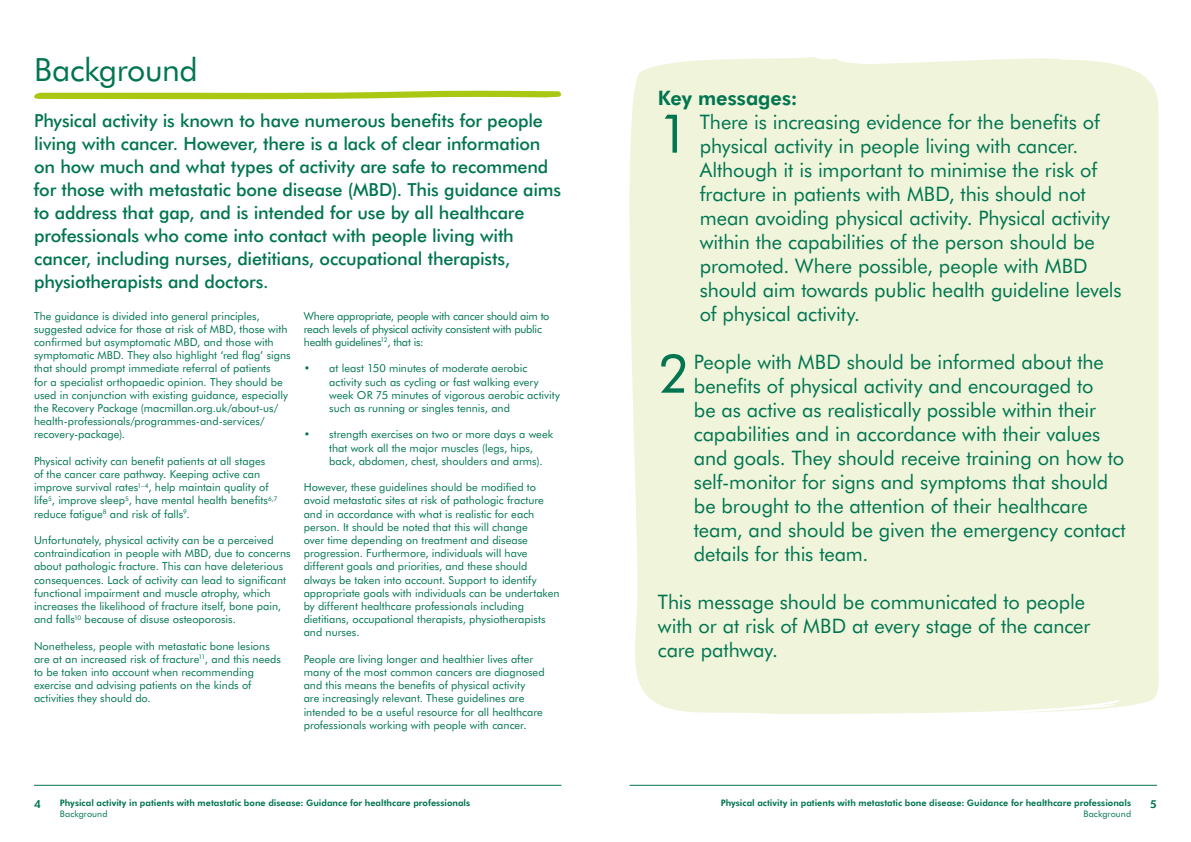
<style>
.page{position:relative;width:1191px;height:842px;background:#fff}
.page>*{position:absolute;margin:0;border:0;box-sizing:border-box;transform-origin:0 0}
.t1{font:53.6px "Futura BT";color:#007550}
.t2{font:32px "Futura BT";letter-spacing:-.015em;color:#007550}
.t3{font:20px/24px "Futura BT";letter-spacing:-.005em;color:#007550}
.t4{font:800 20px "Futura BT";color:#007550}
.t5{font:500 18px/23px "Futura BT";letter-spacing:-.01em;color:#007550}
.t6{font:11px/13.2px "Futura BT";color:#007550}
.t7{font:11px/13.2px "Futura BT";letter-spacing:-.02em;color:#007550}
.t8{font:800 11px "Futura BT";color:#007550}
.t9{font:800 9px "Futura BT";color:#007550}
.t10{font:9px "Futura BT";letter-spacing:.005em;color:#007550}
</style>
<div class="page">
<hr style="left:34px;top:785px;width:527px;height:1px;background:#007550">
<hr style="left:629px;top:785px;width:528px;height:1px;background:#007550">
<div style="left:629px;top:57px;width:530px;height:657px;background:#eff4da"></div>
<svg style="left:34px;top:91px;width:527px;height:9px"></svg>
<h2 class="t2" style="left:34px;top:50px;width:165px">Background</h2>
<p class="t5" style="left:34px;top:109px;width:529px">Physical activity is known to have numerous benefits for people living with cancer. However, there is a lack of clear information on how much and what types of activity are safe to recommend for those with metastatic bone disease (MBD). This guidance aims to address that gap, and is intended for use by all healthcare professionals who come into contact with people living with cancer, including nurses, dietitians, occupational therapists, physiotherapists and doctors.</p>
<p class="t6" style="left:34px;top:309px;width:258px">The guidance is divided into general principles, suggested advice for those at risk of MBD, those with confirmed but asymptomatic MBD, and those with symptomatic MBD. They also highlight ‘red flag’ signs that should prompt immediate referral of patients<br>for a specialist orthopaedic opinion. They should be used in conjunction with existing guidance, especially the Recovery Package (macmillan.org.uk/about-us/ health-professionals/programmes-and-services/ recovery-package).</p>
<p class="t6" style="left:34px;top:454px;width:245px">Physical activity can benefit patients at all stages<br>of the cancer care pathway. Keeping active can improve survival rates<sup>1–4</sup>, help maintain quality of life<sup>5</sup>, improve sleep<sup>5</sup>, have mental health benefits<sup>6,7 </sup>reduce fatigue<sup>8</sup> and risk of falls<sup>9</sup>.</p>
<p class="t6" style="left:34px;top:533px;width:258px">Unfortunately, physical activity can be a perceived contraindication in people with MBD, due to concerns about pathologic fracture. This can have deleterious consequences. Lack of activity can lead to significant functional impairment and muscle atrophy, which increases the likelihood of fracture itself, bone pain, and falls<sup>10</sup> because of disuse osteoporosis.</p>
<p class="t6" style="left:34px;top:639px;width:248px">Nonetheless, people with metastatic bone lesions are at an increased risk of fracture<sup>11</sup>, and this needs to be taken into account when recommending exercise and advising patients on the kinds of activities they should do.</p>
<p class="t7" style="left:304px;top:309px;width:247px">Where appropriate, people with cancer should aim to reach levels of physical activity consistent with public health guidelines<sup>12</sup>, that is:</p>
<p class="t6" style="left:329px;top:362px;width:232px;text-indent:-26px">• at least 150 minutes of moderate aerobic activity such as cycling or fast walking every week OR 75 minutes of vigorous aerobic activity such as running or singles tennis, and</p>
<p class="t6" style="left:329px;top:428px;width:225px;text-indent:-26px">• strength exercises on two or more days a week that work all the major muscles (legs, hips, back, abdomen, chest, shoulders and arms).</p>
<p class="t6" style="left:304px;top:481px;width:257px">However, these guidelines should be modified to avoid metastatic sites at risk of pathologic fracture and in accordance with what is realistic for each person. It should be noted that this will change<br>over time depending on treatment and disease progression. Furthermore, individuals will have different goals and priorities, and these should always be taken into account. Support to identify appropriate goals with individuals can be undertaken by different healthcare professionals including dietitians, occupational therapists, physiotherapists and nurses.</p>
<p class="t6" style="left:304px;top:652px;width:242px">People are living longer and healthier lives after many of the most common cancers are diagnosed and this means the benefits of physical activity<br>are increasingly relevant. These guidelines are intended to be a useful resource for all healthcare professionals working with people with cancer.</p>
<h3 class="t4" style="left:658px;top:85px;width:141px">Key messages:</h3>
<h1 class="t1" style="left:658px;top:101px;width:33px">1</h1>
<p class="t3" style="left:700px;top:109px;width:423px">There is increasing evidence for the benefits of physical activity in people living with cancer.<br>Although it is important to minimise the risk of fracture in patients with MBD, this should not mean avoiding physical activity. Physical activity within the capabilities of the person should be promoted. Where possible, people with MBD should aim towards public health guideline levels of physical activity.</p>
<h1 class="t1" style="left:658px;top:341px;width:33px">2</h1>
<p class="t3" style="left:694px;top:349px;width:433px">People with MBD should be informed about the benefits of physical activity and encouraged to<br>be as active as realistically possible within their capabilities and in accordance with their values and goals. They should receive training on how to self-monitor for signs and symptoms that should be brought to the attention of their healthcare team, and should be given the emergency contact details for this team.</p>
<h3 class="t3" style="left:658px;top:589px;width:434px">This message should be communicated to people with or at risk of MBD at every stage of the cancer care pathway.</h3>
<p class="t9" style="left:60px;top:797px;width:412px">Physical activity in patients with metastatic bone disease: Guidance for healthcare professionals</p>
<p class="t10" style="left:60px;top:808px;width:49px">Background</p>
<p class="t9" style="left:720px;top:797px;width:412px">Physical activity in patients with metastatic bone disease: Guidance for healthcare professionals</p>
<p class="t10" style="left:1083px;top:808px;width:49px">Background</p>
<p class="t8" style="left:34px;top:797px;width:8px">4</p>
<p class="t8" style="left:1150px;top:797px;width:8px">5</p>
</div>
